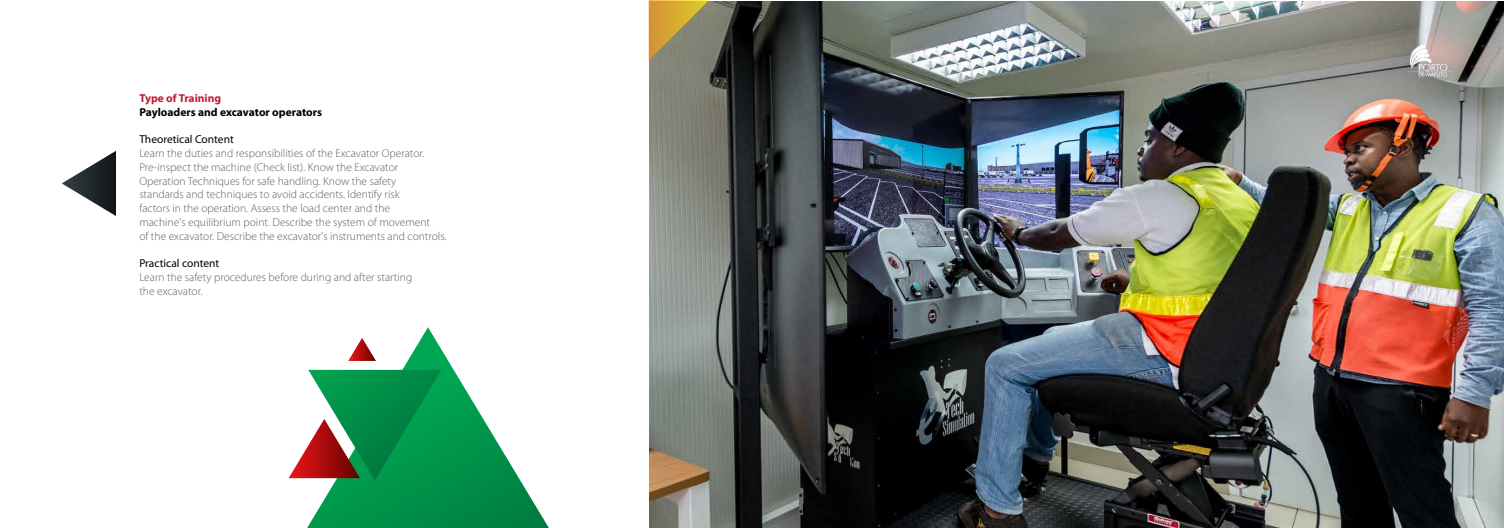
<style>
.page{position:relative;width:1504px;height:528px;background:#fff}
.page>*{position:absolute;margin:0;border:0;box-sizing:border-box;transform-origin:0 0}
.t1{font:300 11.48px/13.8px "Myriad Pro";color:#5d5d5d}
.t2{font:11.48px "Myriad Pro";color:#000}
.t3{font:700 11.48px "Myriad Pro";color:#000}
.t4{font:700 11.48px "Myriad Pro";color:#be1e2d}
</style>
<div class="page">
<svg style="left:307px;top:327px;width:242px;height:201px"></svg>
<svg style="left:348px;top:338px;width:28px;height:23px"></svg>
<svg style="left:288px;top:370px;width:153px;height:110px"></svg>
<svg style="left:62px;top:151px;width:54px;height:65px"></svg>
<img style="left:649px;top:2px;width:854px;height:526px">
<svg style="left:648px;top:0;width:61px;height:61px;background:#ad9657"></svg>
<svg style="left:1407px;top:44px;width:45px;height:33px"></svg>
<p class="t4" style="left:139px;top:91px;width:83px">Type of Training</p>
<p class="t3" style="left:139px;top:104px;width:184px">Payloaders and excavator operators</p>
<p class="t2" style="left:139px;top:132px;width:96px">Theoretical Content</p>
<p class="t1" style="left:139px;top:146px;width:308px">Learn the duties and responsibilities of the Excavator Operator.<br>Pre-inspect the machine (Check list). Know the Excavator Operation Techniques for safe handling. Know the safety<br>standards and techniques to avoid accidents. Identify risk<br>factors in the operation. Assess the load center and the<br>machine's equilibrium point. Describe the system of movement<br>of the excavator. Describe the excavator's instruments and controls.</p>
<p class="t2" style="left:139px;top:256px;width:82px">Practical content</p>
<p class="t1" style="left:139px;top:270px;width:274px">Learn the safety procedures before during and after starting the excavator.</p>
</div>
